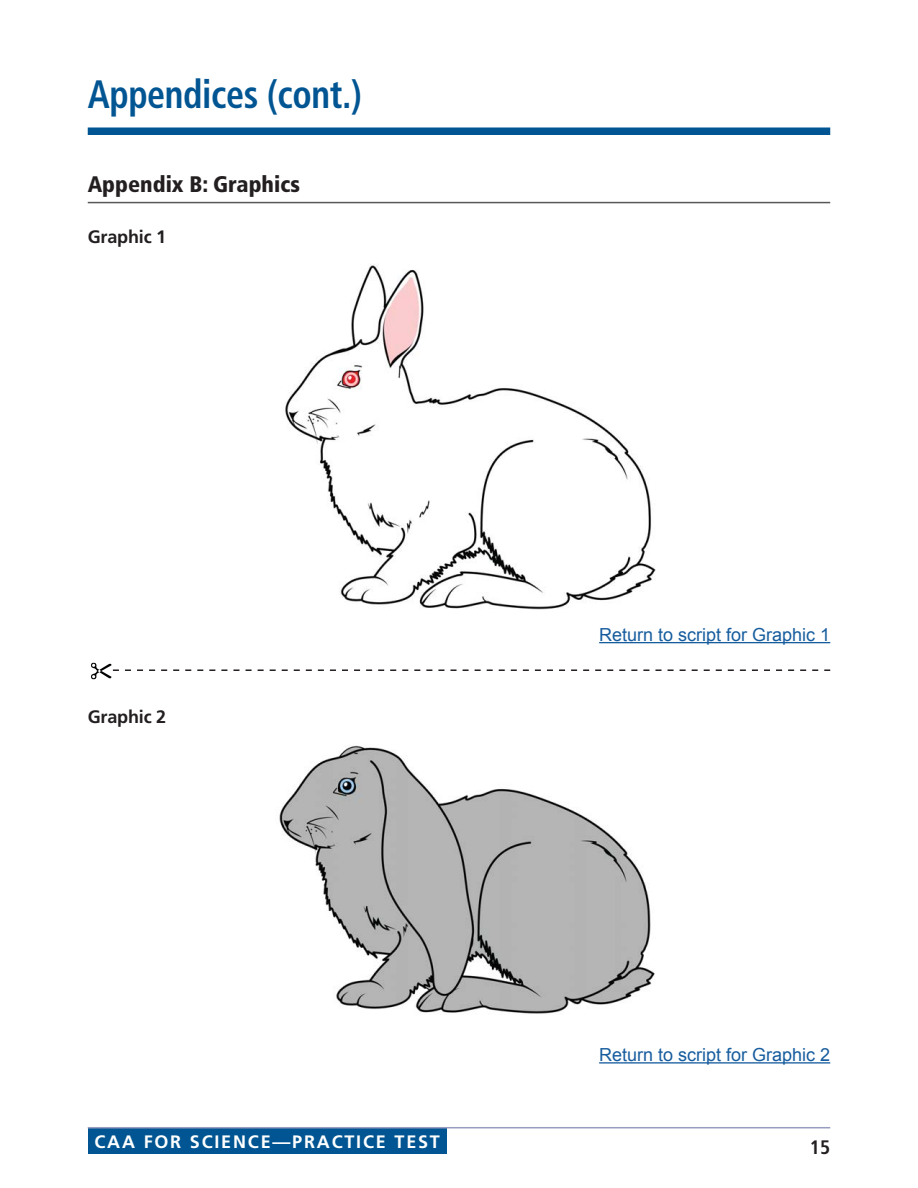
<style>
.page{position:relative;width:918px;height:1188px;background:#fff}
.page>*{position:absolute;margin:0;border:0;box-sizing:border-box;transform-origin:0 0}
.t1{font:700 condensed 39.6px "Frutiger LT Std";letter-spacing:-.01em;color:#005592;scale:.91 1}
.t2{font:900 condensed 22.5px "Frutiger LT Std";color:#231f20}
.t3{font:700 condensed 19.5px "Frutiger LT Std";color:#231f20}
.ACTION_text_Arial{font:18px "Arial";color:#175d9e}
.t4{font:700 18px "Frutiger LT Std";letter-spacing:.1em;color:#fff}
.Body_Text{font:700 18px "Frutiger LT Std";letter-spacing:-.01em;color:#231f20}
</style>
<div class="page">
<div style="left:88px;top:1127px;width:359px;height:27px;background:#005592"></div>
<hr style="left:88px;top:1127px;width:742px;height:1px;background:#999ec1">
<div style="left:88px;top:128px;width:742px;height:7px;background:#005592"></div>
<hr style="left:88px;top:202px;width:742px;height:1px;background:#57585a">
<img style="left:285px;top:264px;width:371px;height:346px">
<svg style="left:113px;top:669px;width:717px;height:2px"></svg>
<hr style="left:599px;top:642px;width:231px;height:1px;background:#175d9e">
<img style="left:91px;top:662px;width:22px;height:18px">
<img style="left:279px;top:745px;width:376px;height:269px">
<hr style="left:599px;top:1062px;width:231px;height:2px;background:#175d9e">
<h1 class="t1" style="left:88px;top:71px;width:303px">Appendices (cont.)</h1>
<h3 class="t2" style="left:88px;top:171px;width:214px">Appendix B: Graphics</h3>
<p class="Body_Text" style="left:88px;top:226px;width:80px">Graphic 1</p>
<p class="Body_Text" style="left:88px;top:706px;width:80px">Graphic 2</p>
<p class="ACTION_text_Arial" style="left:599px;top:623px;width:233px">Return to script for Graphic 1</p>
<p class="ACTION_text_Arial" style="left:599px;top:1043px;width:233px">Return to script for Graphic 2</p>
<p class="t4" style="left:94px;top:1131px;width:347px">CAA FOR SCIENCE—PRACTICE TEST</p>
<p class="t3" style="left:810px;top:1136px;width:22px">15</p>
</div>
